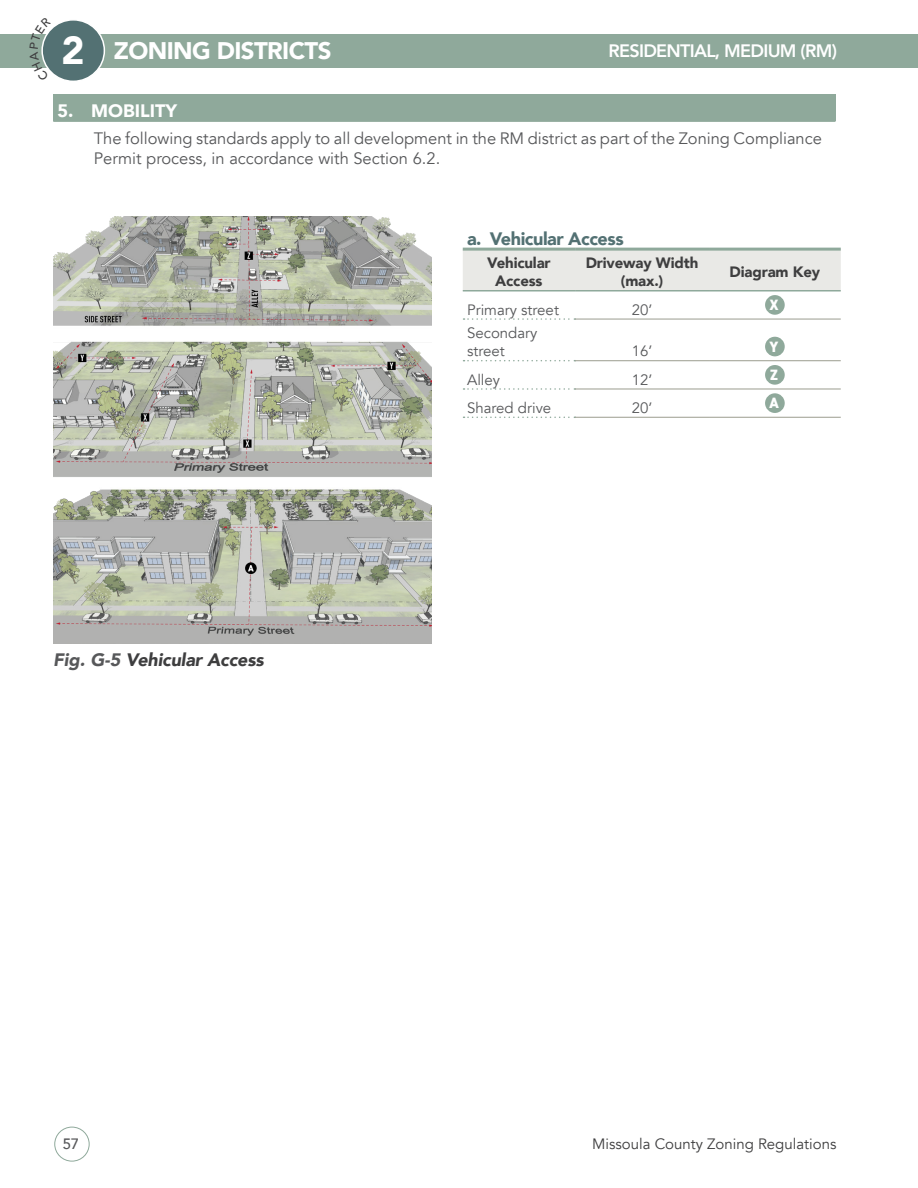
<style>
.page{position:relative;width:918px;height:1188px;background:#fff}
.page>*{position:absolute;margin:0;border:0;box-sizing:border-box;transform-origin:0 0}
.t1{font:900 24px "Avenir";letter-spacing:-.025em;color:#fff}
.t2{font:800 18px "Avenir";color:#fff}
.t3{font:italic 900 18px "Avenir";letter-spacing:-.01em;color:#3e3e3f}
.t4{font:900 18px "Avenir";letter-spacing:-.025em;color:#537173}
.t5{font:900 18px "Avenir";color:#fff}
.t6{font:16.5px/19.8px "Avenir";color:#57585a}
.t7{font:15px/18px "Avenir";color:#57585a}
.t8{font:900 15px/18px "Avenir";letter-spacing:-.01em;color:#3e3e3f;text-align:center}
.t9{font:15px "Avenir";color:#3e3e3f}
.t10{font:800 15px "DIN2014";color:#fff}
.t11{font:500 15px "Avenir";color:#57585a}
.s1{font-size:39px}
.s2{color:#57585a}
</style>
<div class="page">
<div style="left:0;top:34px;width:918px;height:33px;background:#8fa99b"></div>
<div style="left:42px;top:20px;width:62px;height:61px;background:#537173;border-radius:50%"></div>
<div style="left:41px;top:19px;width:64px;height:63px;border:2px solid #fff;border-radius:50%"></div>
<div style="left:54px;top:1127px;width:36px;height:35px;border:1px solid #8fa99b;border-radius:50%"></div>
<div style="left:463px;top:251px;width:378px;height:39px;background:#e9e9e6"></div>
<hr style="left:463px;top:290px;width:112px;height:2px;background:#8fa99b">
<hr style="left:575px;top:290px;width:134px;height:2px;background:#8fa99b">
<hr style="left:709px;top:290px;width:132px;height:2px;background:#8fa99b">
<svg style="left:464px;top:318px;width:111px;height:2px"></svg>
<svg style="left:464px;top:360px;width:111px;height:1px"></svg>
<svg style="left:464px;top:388px;width:111px;height:2px"></svg>
<svg style="left:464px;top:417px;width:111px;height:1px"></svg>
<hr style="left:575px;top:318px;width:134px;height:2px;background:#a6a79b">
<hr style="left:709px;top:318px;width:132px;height:2px;background:#a6a79b">
<hr style="left:575px;top:360px;width:134px;height:1px;background:#a6a79b">
<hr style="left:709px;top:360px;width:132px;height:1px;background:#a6a79b">
<hr style="left:575px;top:388px;width:134px;height:2px;background:#a6a79b">
<hr style="left:709px;top:388px;width:132px;height:2px;background:#a6a79b">
<hr style="left:575px;top:417px;width:134px;height:1px;background:#a6a79b">
<hr style="left:709px;top:417px;width:132px;height:1px;background:#a6a79b">
<hr style="left:463px;top:248px;width:112px;height:3px;background:#8fa99b">
<hr style="left:575px;top:248px;width:134px;height:3px;background:#8fa99b">
<hr style="left:709px;top:248px;width:132px;height:3px;background:#8fa99b">
<div style="left:765px;top:295px;width:20px;height:20px;background:#8fa99b;border-radius:50%"></div>
<div style="left:765px;top:337px;width:20px;height:19px;background:#8fa99b;border-radius:50%"></div>
<div style="left:765px;top:365px;width:20px;height:20px;background:#8fa99b;border-radius:50%"></div>
<div style="left:765px;top:393px;width:20px;height:20px;background:#8fa99b;border-radius:50%"></div>
<div style="left:53px;top:94px;width:783px;height:27px;background:#8fa99b"></div>
<hr style="left:53px;top:120px;width:783px;height:2px;background:#8fa99b">
<img style="left:53px;top:217px;width:378px;height:426px">
<svg style="left:29px;top:28px;width:22px;height:45px"></svg>
<h1 class="t1" style="left:61px;top:30px;width:272px"><span class="s1">2</span> Zoning Districts</h1>
<p class="t2" style="left:609px;top:37px;width:11px">RESIDENTIAL</p>
<p class="t2" style="left:715px;top:37px;width:37px">, MEDIUM</p>
<p class="t2" style="left:800px;top:37px;width:38px">(RM)</p>
<p class="t5" style="left:58px;top:95px;width:121px">5. MOBILITY</p>
<p class="t6" style="left:94px;top:129px;width:730px">The following standards apply to all development in the RM district as part of the Zoning Compliance<br>Permit process, in accordance with Section 6.2.</p>
<p class="t4" style="left:467px;top:223px;width:158px">a. Vehicular Access</p>
<p class="t8" style="left:487px;top:254px;width:65px">Vehicular<br>Access</p>
<p class="t8" style="left:586px;top:254px;width:114px">Driveway Width (max.)</p>
<p class="t8" style="left:730px;top:263px;width:92px">Diagram Key</p>
<p class="t7" style="left:467px;top:301px;width:93px">Primary street</p>
<p class="t7" style="left:632px;top:301px;width:22px">20’</p>
<p class="t10" style="left:769px;top:295px;width:11px">X</p>
<p class="t7" style="left:467px;top:324px;width:72px">Secondary street</p>
<p class="t7" style="left:632px;top:342px;width:22px">16’</p>
<p class="t10" style="left:770px;top:337px;width:10px">Y</p>
<p class="t3" style="left:53px;top:645px;width:212px"><span class="s2">Fig. G-5</span> Vehicular Access</p>
<p class="t11" style="left:63px;top:1131px;width:18px">57</p>
<p class="t7" style="left:467px;top:371px;width:35px">Alley</p>
<p class="t7" style="left:632px;top:371px;width:22px">12’</p>
<p class="t10" style="left:770px;top:365px;width:9px">Z</p>
<p class="t7" style="left:467px;top:399px;width:86px">Shared drive</p>
<p class="t7" style="left:632px;top:399px;width:22px">20’</p>
<p class="t10" style="left:769px;top:393px;width:11px">A</p>
<p class="t9" style="left:592px;top:1135px;width:246px">Missoula County Zoning Regulations</p>
</div>
